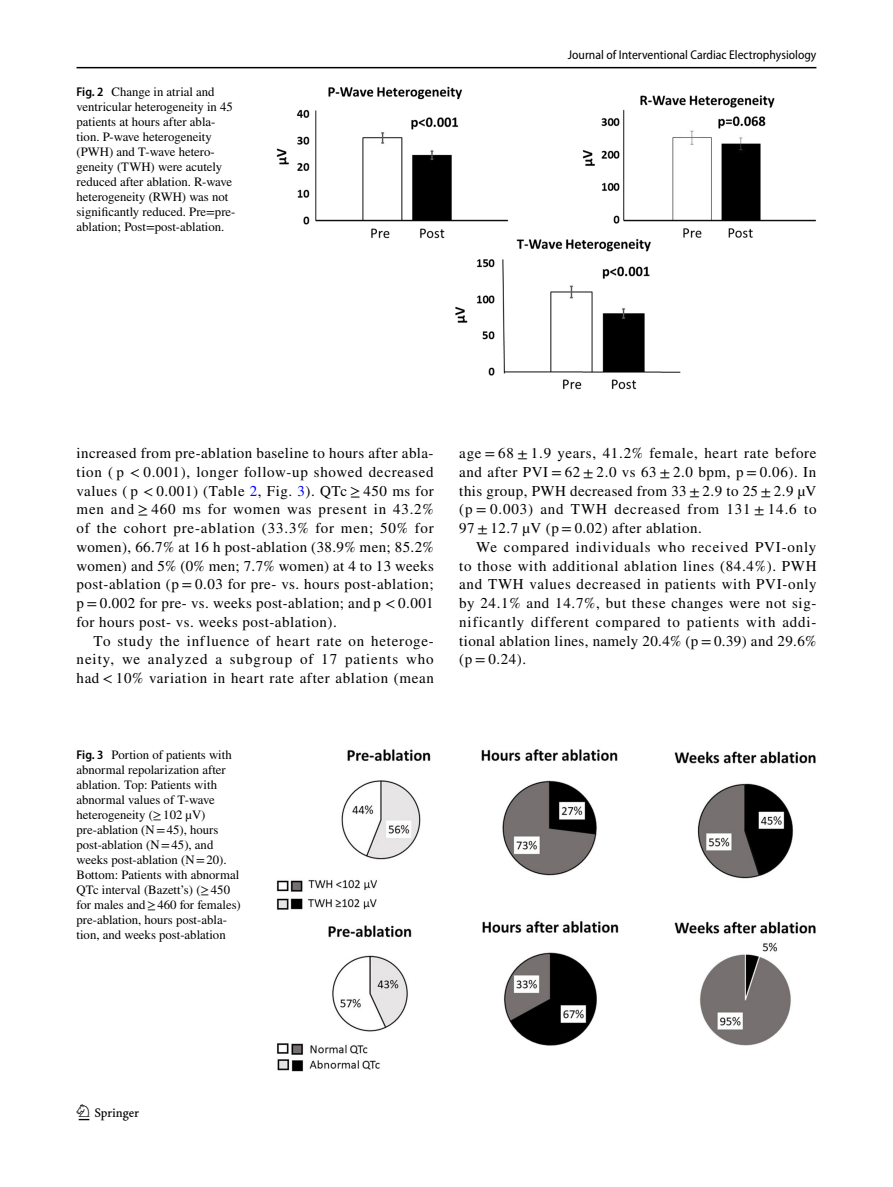
<style>
.page{position:relative;width:893px;height:1187px;background:#fff}
.page>*{position:absolute;margin:0;border:0;box-sizing:border-box;transform-origin:0 0}
.t1{font:22.5px "Springnew Regular 2";color:#000}
.t2{font:15px/18.8px "STIX";letter-spacing:.035em;color:#000;text-align:justify}
.t3{font:12.75px/15px "STIX";color:#000}
.t4{font:semi-condensed 12.75px "Myriad Pro";color:#000}
.s1{font-family:"Myriad Pro";font-weight:600;font-stretch:semi-condensed}
.s2{color:#00f}
</style>
<div class="page">
<hr style="left:77px;top:67px;width:739px;height:1px;background:#000">
<img style="left:276px;top:87px;width:540px;height:302px">
<img style="left:276px;top:749px;width:540px;height:322px">
<p class="t3" style="left:77px;top:85px;width:160px"><span class="s1">Fig. 2</span> Change in atrial and ventricular heterogeneity in 45 patients at hours after abla&shy;tion. P-wave heterogeneity (PWH) and T-wave hetero&shy;geneity (TWH) were acutely reduced after ablation. R-wave heterogeneity (RWH) was not significantly reduced. Pre=pre&shy;ablation; Post=post-ablation.</p>
<p class="t4" style="left:568px;top:48px;width:250px">Journal of Interventional Cardiac Electrophysiology</p>
<p class="t2" style="left:77px;top:444px;width:359px">increased from pre-ablation baseline to hours after abla&shy;tion ( p &lt; 0.001), longer follow-up showed decreased values ( p &lt; 0.001) (Table <span class="s2">2</span>, Fig. <span class="s2">3</span>). QTc ≥ 450 ms for men and ≥ 460 ms for women was present in 43.2% of the cohort pre-ablation (33.3% for men; 50% for women), 66.7% at 16 h post-ablation (38.9% men; 85.2% women) and 5% (0% men; 7.7% women) at 4 to 13 weeks post-ablation (p = 0.03 for pre- vs. hours post-ablation; p = 0.002 for pre- vs. weeks post-ablation; and p &lt; 0.001 for hours post- vs. weeks post-ablation).</p>
<p class="t2" style="left:77px;top:632px;width:359px;text-indent:17px">To study the influence of heart rate on heteroge&shy;neity, we analyzed a subgroup of 17 patients who had &lt; 10% variation in heart rate after ablation (mean</p>
<p class="t3" style="left:77px;top:747px;width:166px"><span class="s1">Fig. 3</span> Portion of patients with abnormal repolarization after ablation. Top: Patients with abnormal values of T-wave heterogeneity (≥102 µV) pre-ablation (N=45), hours post-ablation (N=45), and weeks post-ablation (N=20).<br>Bottom: Patients with abnormal<br>QTc interval (Bazett’s) (≥450 for males and≥460 for females) pre-ablation, hours post-abla&shy;tion, and weeks post-ablation</p>
<p class="t2" style="left:459px;top:444px;width:359px">age = 68 ± 1.9 years, 41.2% female, heart rate before and after PVI = 62 ± 2.0 vs 63 ± 2.0 bpm, p = 0.06). In this group, PWH decreased from 33 ± 2.9 to 25 ± 2.9 µV (p = 0.003) and TWH decreased from 131 ± 14.6 to 97 ± 12.7 µV (p = 0.02) after ablation.</p>
<p class="t2" style="left:459px;top:538px;width:359px;text-indent:17px">We compared individuals who received PVI-only to those with additional ablation lines (84.4%). PWH and TWH values decreased in patients with PVI-only by 24.1% and 14.7%, but these changes were not sig&shy;nificantly different compared to patients with addi&shy;tional ablation lines, namely 20.4% (p = 0.39) and 29.6% (p = 0.24).</p>
<h1 class="t1" style="left:79px;top:1104px;width:62px">1 3</h1>
</div>
